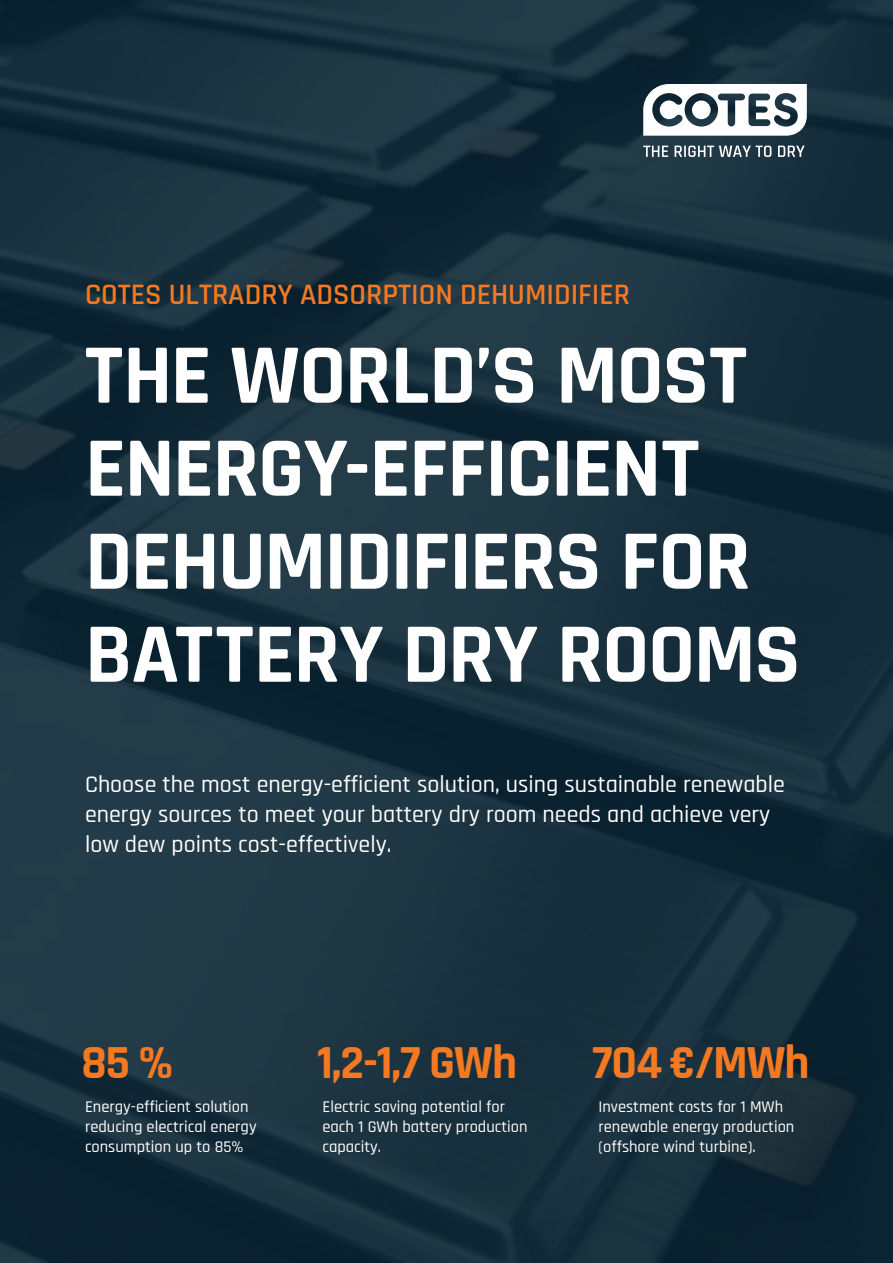
<style>
.page{position:relative;width:893px;height:1263px;background:#fff}
.page>*{position:absolute;margin:0;border:0;box-sizing:border-box;transform-origin:0 0}
.t1{font:700 85.5px "Rajdhani";letter-spacing:-.015em;color:#fff}
.t2{font:700 48px "Rajdhani";letter-spacing:-.025em;color:#f47921}
.t3{font:600 30px "Rajdhani";color:#f47921}
.t4{font:500 24px/30px "Rajdhani";color:#fff}
.t5{font:500 16.5px/19.8px "Rajdhani";color:#fff}
</style>
<div class="page">
<img style="left:0;top:0;width:893px;height:1263px">
<svg style="left:643px;top:84px;width:164px;height:52px"></svg>
<svg style="left:643px;top:146px;width:25px;height:11px"></svg>
<svg style="left:675px;top:146px;width:96px;height:11px"></svg>
<svg style="left:778px;top:146px;width:27px;height:11px"></svg>
<p class="t3" style="left:85px;top:277px;width:547px">COTES ULTRADRY ADSORPTION DEHUMIDIFIER</p>
<p class="t1" style="left:85px;top:323px;width:663px">THE WORLD’S MOST</p>
<p class="t1" style="left:85px;top:416px;width:616px">ENERGY-EFFICIENT</p>
<p class="t1" style="left:85px;top:509px;width:667px">DEHUMIDIFIERS FOR</p>
<p class="t1" style="left:85px;top:602px;width:717px">BATTERY DRY ROOMS</p>
<p class="t4" style="left:85px;top:770px;width:701px">Choose the most energy-efficient solution, using sustainable renewable energy sources to meet your battery dry room needs and achieve very low dew points cost-effectively.</p>
<p class="t2" style="left:81px;top:1033px;width:94px">85 %</p>
<p class="t2" style="left:317px;top:1033px;width:202px">1,2-1,7 GWh</p>
<p class="t2" style="left:592px;top:1033px;width:219px">704 €/MWh</p>
<p class="t5" style="left:85px;top:1097px;width:165px">Energy-efficient solution</p>
<p class="t5" style="left:85px;top:1117px;width:173px">reducing electrical energy</p>
<p class="t5" style="left:85px;top:1137px;width:160px">consumption up to 85%</p>
<p class="t5" style="left:322px;top:1097px;width:207px">Electric saving potential for each 1 GWh battery production capacity.</p>
<p class="t5" style="left:598px;top:1097px;width:186px">Investment costs for 1 MWh</p>
<p class="t5" style="left:598px;top:1117px;width:197px">renewable energy production</p>
<p class="t5" style="left:598px;top:1137px;width:159px">(offshore wind turbine).</p>
</div>
